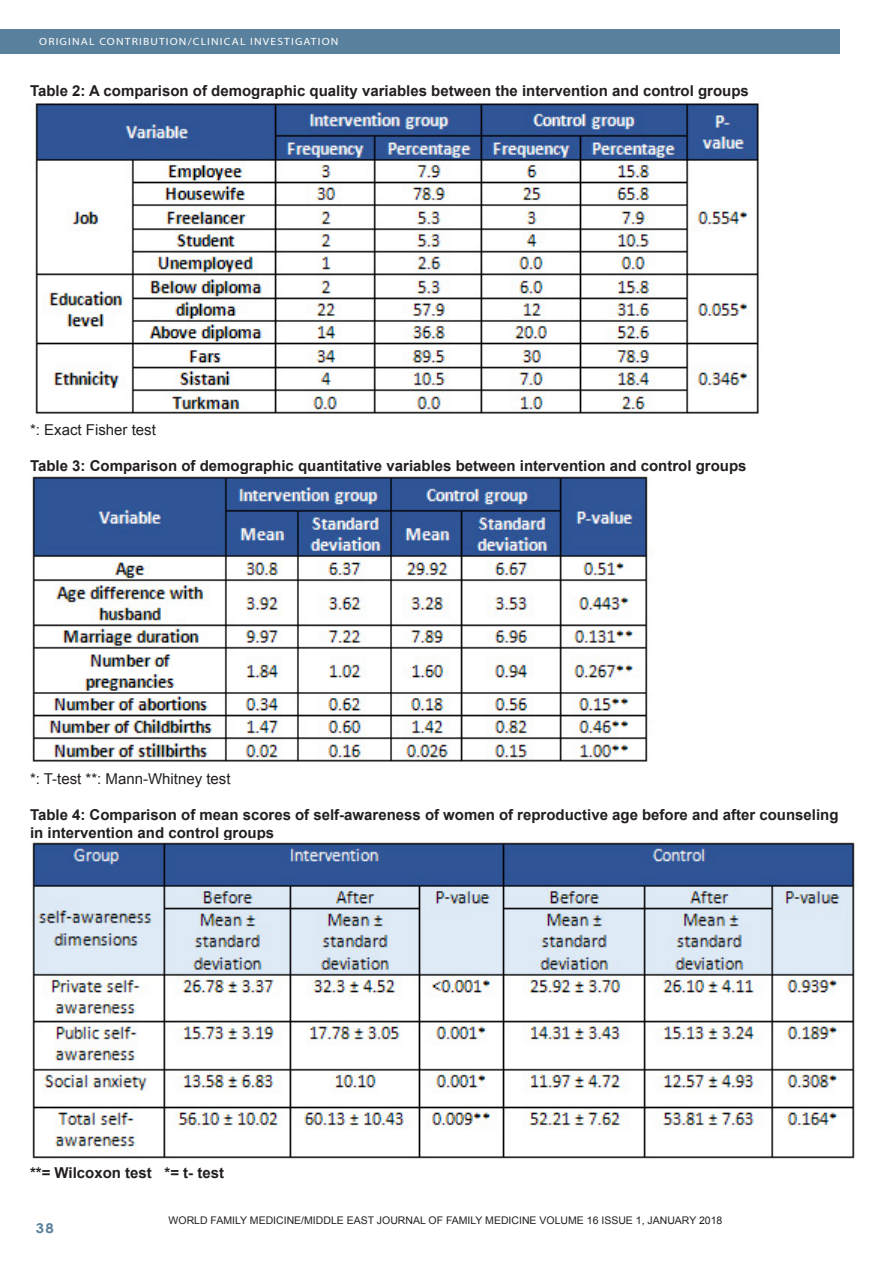
<style>
.page{position:relative;width:893px;height:1263px;background:#fff}
.page>*{position:absolute;margin:0;border:0;box-sizing:border-box;transform-origin:0 0}
.Footnote_Text{font:700 15px/18px "Arial";color:#231f20}
.Footnote_Text-2{font:15px "Arial";color:#231f20}
.t1{font:700 13.5px "Century Gothic";color:#59809c;scale:1.1 1}
.Footnote_Text-3{font:10.5px "Arial";color:#231f20}
.t2{font:10.5px "Myriad";letter-spacing:.1em;color:#fff;scale:1.1 1}
</style>
<div class="page">
<div style="left:0;top:30px;width:840px;height:24px;background:#59809c"></div>
<img style="left:35px;top:103px;width:724px;height:311px">
<img style="left:32px;top:474px;width:620px;height:289px">
<img style="left:32px;top:840px;width:823px;height:319px">
<p class="t2" style="left:39px;top:37px;width:273px">ORIGINAL CONTRIBUTION/CLINICAL INVESTIGATION</p>
<p class="Footnote_Text" style="left:30px;top:83px;width:720px">Table 2: A comparison of demographic quality variables between the intervention and control groups</p>
<p class="Footnote_Text-2" style="left:30px;top:420px;width:127px">*: Exact Fisher test</p>
<p class="Footnote_Text" style="left:30px;top:458px;width:718px">Table 3: Comparison of demographic quantitative variables between intervention and control groups</p>
<p class="Footnote_Text-2" style="left:30px;top:768px;width:202px">*: T-test **: Mann-Whitney test</p>
<p class="Footnote_Text" style="left:30px;top:806px;width:810px">Table 4: Comparison of mean scores of self-awareness of women of reproductive age before and after counseling in intervention and control groups</p>
<p class="Footnote_Text" style="left:30px;top:1164px;width:196px">**= Wilcoxon test *= t- test</p>
<p class="Footnote_Text-3" style="left:169px;top:1214px;width:555px">WORLD FAMILY MEDICINE/MIDDLE EAST JOURNAL OF FAMILY MEDICINE VOLUME 16 ISSUE 1, JANUARY 2018</p>
<p class="Footnote_Text-3" style="left:162px;top:1214px;width:569px">WORLD FAMILY MEDICINE/MID LE EAST JOURNAL OF FAMILY MEDICINE VOLUME 15 IS UE10, DECEMBER 2017</p>
<p class="t1" style="left:36px;top:1217px;width:18px">38</p>
</div>
